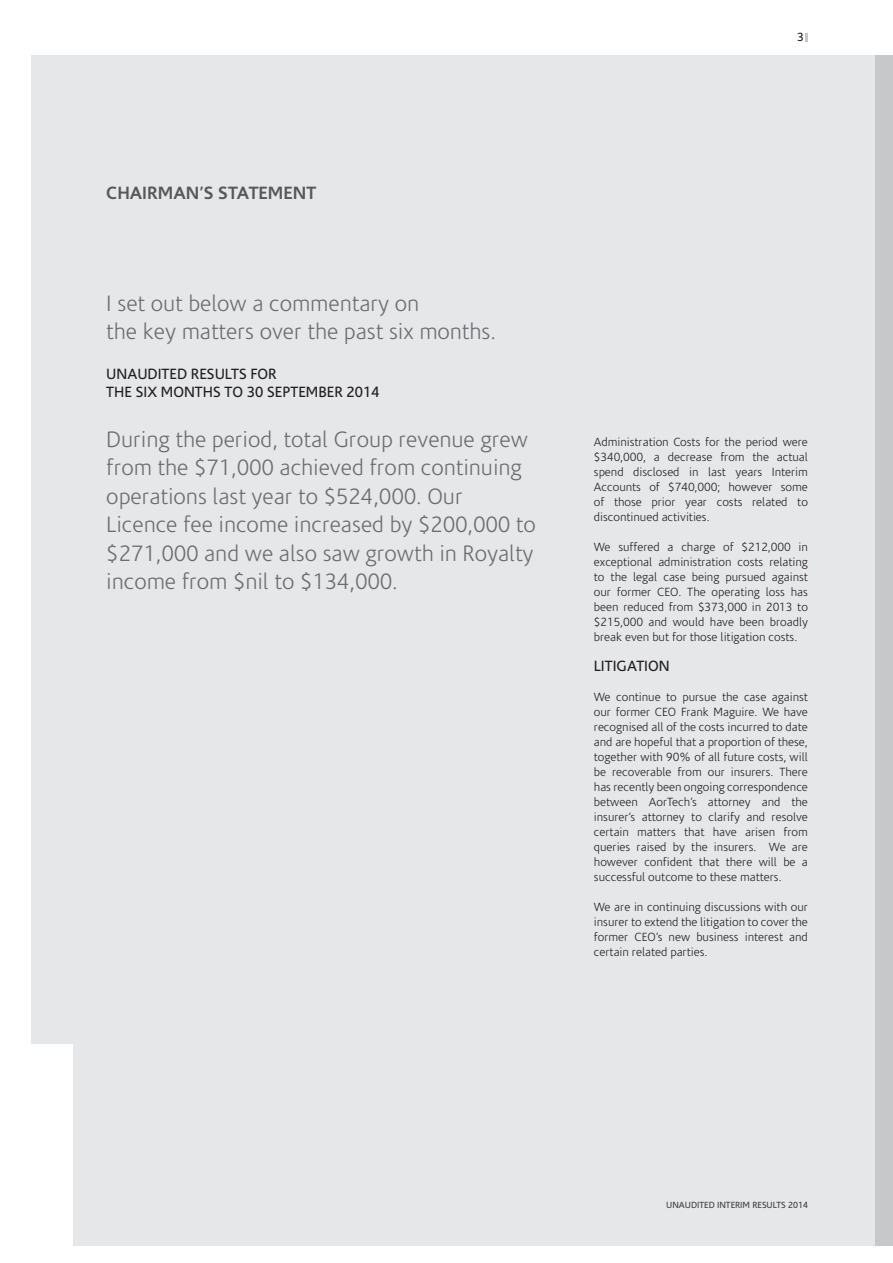
<style>
.page{position:relative;width:893px;height:1263px;background:#fff}
.page>*{position:absolute;margin:0;border:0;box-sizing:border-box;transform-origin:0 0}
.t1{font:300 22.5px/28.5px "Corisande";color:#6c6d70}
.t2{font:700 18px "Corisande";color:#57585a}
.t3{font:15px/18px "Corisande";color:#231f20}
.t4{font:300 12px/15px "Corisande";color:#231f20;text-align:justify}
.t5{font:12px "Corisande";color:#231f20}
.t6{font:9px "Corisande";color:#3e3e3f}
</style>
<div class="page">
<div style="left:31px;top:55px;width:845px;height:1191px;background:#e6e7e9"></div>
<div style="left:876px;top:55px;width:16px;height:1191px;background:#c7c8ca"></div>
<svg style="left:805px;top:33px;width:3px;height:8px"></svg>
<div style="left:17px;top:1045px;width:55px;height:201px;background:#fff"></div>
<h2 class="t2" style="left:106px;top:183px;width:211px">CHAIRMAN’S STATEMENT</h2>
<h1 class="t1" style="left:106px;top:290px;width:391px">I set out below a commentary on<br>the key matters over the past six months.</h1>
<p class="t3" style="left:106px;top:365px;width:275px">UNAUDITED RESULTS FOR<br>THE SIX MONTHS TO 30 SEPTEMBER 2014</p>
<p class="t1" style="left:106px;top:425px;width:431px">During the period, total Group revenue grew from the $71,000 achieved from continuing operations last year to $524,000. Our Licence fee income increased by $200,000 to $271,000 and we also saw growth in Royalty income from $nil to $134,000.</p>
<p class="t5" style="left:797px;top:31px;width:8px">3</p>
<p class="t4" style="left:594px;top:434px;width:216px">Administration Costs for the period were $340,000, a decrease from the actual spend disclosed in last years Interim Accounts of $740,000; however some of those prior year costs related to discontinued activities.</p>
<p class="t4" style="left:594px;top:539px;width:216px">We suffered a charge of $212,000 in exceptional administration costs relating to the legal case being pursued against our former CEO. The operating loss has been reduced from $373,000 in 2013 to $215,000 and would have been broadly break even but for those litigation costs.</p>
<p class="t3" style="left:594px;top:657px;width:77px">LITIGATION</p>
<p class="t4" style="left:594px;top:689px;width:216px">We continue to pursue the case against our former CEO Frank Maguire. We have recognised all of the costs incurred to date and are hopeful that a proportion of these, together with 90% of all future costs, will be recoverable from our insurers. There has recently been ongoing correspondence between AorTech’s attorney and the insurer’s attorney to clarify and resolve certain matters that have arisen from queries raised by the insurers. We are however confident that there will be a successful outcome to these matters.</p>
<p class="t4" style="left:594px;top:899px;width:216px">We are in continuing discussions with our insurer to extend the litigation to cover the former CEO’s new business interest and certain related parties.</p>
<p class="t6" style="left:666px;top:1200px;width:143px">UNAUDITED INTERIM RESULTS 2014</p>
</div>
